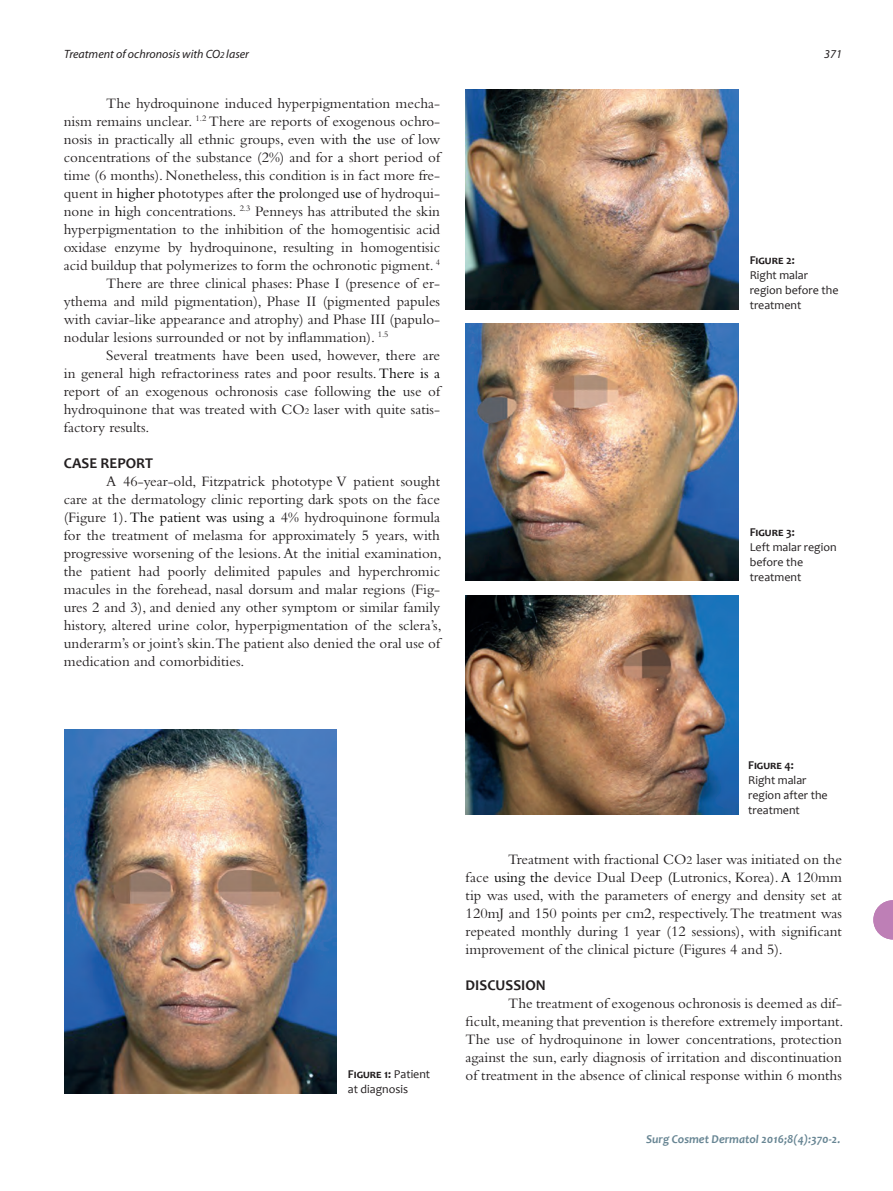
<style>
.page{position:relative;width:893px;height:1191px;background:#fff}
.page>*{position:absolute;margin:0;border:0;box-sizing:border-box;transform-origin:0 0}
.t1{font:15px/18px "Bembo";color:#231f20;text-align:justify}
.t2{font:700 15px "Candara";color:#231f20}
.t3{font:12px/15px "Candara";color:#231f20}
.t4{font:700 12px "Candara";color:#231f20}
.t5{font:italic 12px "Myriad";color:#231f20}
.t6{font:italic 700 12px "Candara";color:#678593}
.s1{font-size:9px}
.s2{color:#000}
.s3{font-size:12px}
.s4{font-weight:400}
</style>
<div class="page">
<svg style="left:873px;top:900px;width:20px;height:39px"></svg>
<img style="left:64px;top:730px;width:272px;height:363px">
<img style="left:466px;top:90px;width:272px;height:219px">
<img style="left:466px;top:324px;width:273px;height:256px">
<img style="left:466px;top:595px;width:272px;height:219px">
<p class="t5" style="left:64px;top:48px;width:186px">Treatment of ochronosis with CO<span class="s1">2</span> laser</p>
<p class="t5" style="left:824px;top:48px;width:19px">371</p>
<p class="t1" style="left:64px;top:94px;width:378px;text-indent:43px">The hydroquinone induced hyperpigmentation mecha&shy;nism remains unclear. <sup>1.2</sup> There are reports of exogenous ochro&shy;nosis in practically all ethnic groups, even with <span class="s2">the</span> use of low concentrations of the substance (2%) and for <span class="s2">a</span> short period of time (6 months). Nonetheless, this condition is in fact more fre&shy;quent in <span class="s2">higher p</span>hototypes after <span class="s2">the p</span>rolonged <span class="s2">use</span> of hydroqui&shy;none in <span class="s2">h</span>igh concentrations. <sup>2.3</sup> Penneys has attributed the skin hyperpigmentation to the inhibition of the homogentisic acid oxidase enzyme by hydroquinone, resulting in homogentisic acid buildup that polymerizes to form the ochronotic pigment. <sup>4</sup></p>
<p class="t1" style="left:64px;top:274px;width:378px;text-indent:43px">There are three clinical phases: Phase I (presence of er&shy;ythema and mild pigmentation), Phase II (pigmented papules with caviar-like appearance and atrophy) and Phase III (papulo&shy;nodular lesions surrounded or not by inflammation). <sup>1.5</sup></p>
<p class="t1" style="left:64px;top:346px;width:378px;text-indent:43px">Several <span class="s2">t</span>reatments have <span class="s2">b</span>een <span class="s2">u</span>sed, however, <span class="s2">t</span>here are in general high refractoriness rates and poor results. <span class="s2">There is a </span>report of an exogenous ochronosis case following <span class="s2">the</span> use of hydroquinone that was treated with CO<span class="s1">2</span> laser with quite satis&shy;factory results.</p>
<p class="t2" style="left:64px;top:454px;width:91px">CASE REPORT</p>
<p class="t1" style="left:64px;top:472px;width:379px;text-indent:43px">A 46-year-old, Fitzpatrick phototype V patient sought care at the dermatology clinic reporting dark spots on the face (Figure 1). <span class="s2">The patient was using a</span> 4% hydroquinone formula for the treatment of melasma for approximately 5 years, with progressive worsening of the lesions.At the initial examination, the patient had poorly delimited papules and hyperchromic macules in the forehead, nasal dorsum and malar regions (Fig&shy;ures 2 and 3), and denied any other symptom or similar family history, altered urine color, hyperpigmentation of the sclera’s, underarm’s or joint’s skin.The patient also denied the oral use of medication and comorbidities.</p>
<p class="t4" style="left:750px;top:253px;width:47px">Figure 2:</p>
<p class="t3" style="left:750px;top:268px;width:90px">Right malar region before the treatment</p>
<p class="t4" style="left:750px;top:524px;width:47px">Figure 3:</p>
<p class="t3" style="left:750px;top:539px;width:88px">Left malar region before the</p>
<p class="t3" style="left:750px;top:569px;width:53px">treatment</p>
<p class="t4" style="left:748px;top:758px;width:47px">Figure 4:</p>
<p class="t3" style="left:748px;top:773px;width:81px">Right malar region after the treatment</p>
<p class="t1" style="left:466px;top:850px;width:378px;text-indent:43px">Treatment with fractional CO<span class="s3">2</span> laser was initiated on the face <span class="s2">using the</span> device Dual Deep <span class="s2">(</span>Lutronics, Korea). <span class="s2">A</span> 120mm tip was used, with the parameters of energy and density set at 120mJ and 150 points per cm2, respectively. The treatment was repeated monthly during 1 year (12 sessions), with significant improvement of the clinical picture (Figures 4 and 5).</p>
<p class="t2" style="left:466px;top:976px;width:82px">DISCUSSION</p>
<p class="t1" style="left:466px;top:994px;width:379px;text-indent:43px">The treatment of exogenous ochronosis is deemed as dif&shy;ficult, meaning that prevention is therefore extremely important.<br>The use of hydroquinone in lower concentrations, protection against the sun, early diagnosis of irritation and discontinuation</p>
<p class="t4" style="left:348px;top:1066px;width:84px">Figure 1: <span class="s4">Patient</span></p>
<p class="t1" style="left:466px;top:1066px;width:378px">of treatment in the absence of clinical response within 6 months</p>
<p class="t3" style="left:348px;top:1081px;width:62px">at diagnosis</p>
<p class="t6" style="left:646px;top:1131px;width:196px">Surg Cosmet Dermatol 2016;8(4):370-2.</p>
</div>
